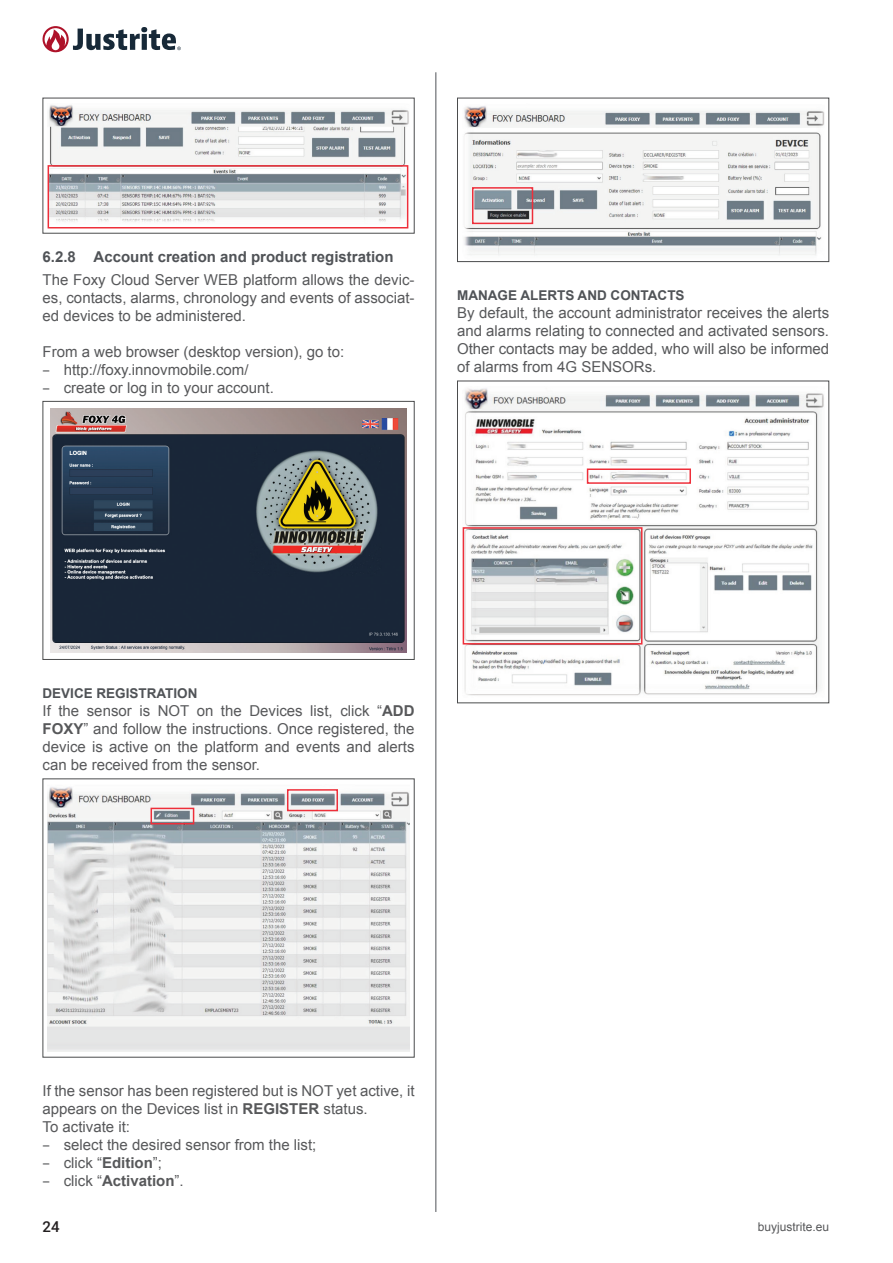
<style>
.page{position:relative;width:893px;height:1263px;background:#fff}
.page>*{position:absolute;margin:0;border:0;box-sizing:border-box;transform-origin:0 0}
.t1{font:15px/18px "Arial";color:#57585a;text-align:justify}
.t2{font:700 15px "Arial";color:#505357}
.t3{font:700 15px "Arial";color:#57585a}
.t4{font:500 15px "Roboto";color:#231f20}
.t5{font:700 13.5px "Arial";color:#505357}
.t6{font:12px "Arial";color:#57585a}
.s1{font-family:"Open Sans"}
.s2{font-weight:700}
.s3{font-family:"Open Sans";font-weight:400}
.s4{font-weight:400}
</style>
<div class="page">
<svg style="left:43px;top:26px;width:138px;height:26px"></svg>
<hr style="left:435px;top:72px;width:1px;height:1140px;background:#505357">
<img style="left:49px;top:105px;width:360px;height:123px">
<div style="left:48px;top:165px;width:360px;height:63px;border:2px solid #ee2f3a"></div>
<div style="left:43px;top:98px;width:372px;height:136px;border:1px solid #4b4c4d"></div>
<img style="left:50px;top:408px;width:357px;height:245px">
<div style="left:43px;top:401px;width:372px;height:259px;border:1px solid #4b4c4d"></div>
<img style="left:48px;top:787px;width:361px;height:264px">
<div style="left:287px;top:789px;width:51px;height:22px;border:2px solid #ee2f3a"></div>
<div style="left:151px;top:808px;width:43px;height:16px;border:2px solid #ee2f3a"></div>
<img style="left:464px;top:106px;width:360px;height:149px">
<div style="left:472px;top:187px;width:61px;height:37px;border:2px solid #ee2f3a"></div>
<div style="left:457px;top:98px;width:372px;height:164px;border:1px solid #4b4c4d"></div>
<img style="left:462px;top:388px;width:362px;height:308px">
<div style="left:587px;top:468px;width:104px;height:16px;border:2px solid #ee2f3a"></div>
<div style="left:463px;top:527px;width:179px;height:117px;border:2px solid #ee2f3a"></div>
<p class="t2" style="left:43px;top:247px;width:353px">6.2.8 Account creation and product registration</p>
<p class="t1" style="left:43px;top:270px;width:374px">The Foxy Cloud Server WEB platform allows the devic&shy;es, contacts, alarms, chronology and events of associat&shy;ed devices to be administered.</p>
<p class="t1" style="left:43px;top:342px;width:303px">From a web browser (desktop version), go to:</p>
<p class="t1" style="left:43px;top:360px;width:208px"><span class="s1">–</span> http://foxy.innovmobile.com/</p>
<p class="t1" style="left:43px;top:378px;width:233px"><span class="s1">–</span> create or log in to your account.</p>
<p class="t5" style="left:457px;top:287px;width:229px">MANAGE ALERTS AND CONTACTS</p>
<p class="t1" style="left:457px;top:304px;width:374px">By default, the account administrator receives the alerts and alarms relating to connected and activated sensors.<br>Other contacts may be added, who will also be informed of alarms from 4G SENSORs.</p>
<p class="t5" style="left:43px;top:684px;width:157px">DEVICE REGISTRATION</p>
<p class="t1" style="left:43px;top:702px;width:374px">If the sensor is NOT on the Devices list, click “<span class="s2">ADD FOXY</span>” and follow the instructions. Once registered, the device is active on the platform and events and alerts can be received from the sensor.</p>
<p class="t1" style="left:43px;top:1082px;width:374px;text-align:left">If the sensor has been registered but is NOT yet active, it appears on the Devices list in <span class="s2">REGISTER</span> status.<br>To activate it:</p>
<p class="t1" style="left:43px;top:1136px;width:275px"><span class="s1">–</span> select the desired sensor from the list;</p>
<p class="t1" style="left:43px;top:1154px;width:121px"><span class="s1">–</span> click “<span class="s2">Edition</span>”;</p>
<p class="t3" style="left:43px;top:1171px;width:143px"><span class="s3">–</span> <span class="s4">click “</span>Activation<span class="s4">”.</span></p>
<p class="t4" style="left:43px;top:1216px;width:19px">24</p>
<p class="t6" style="left:758px;top:1218px;width:73px">buyjustrite.eu</p>
</div>
